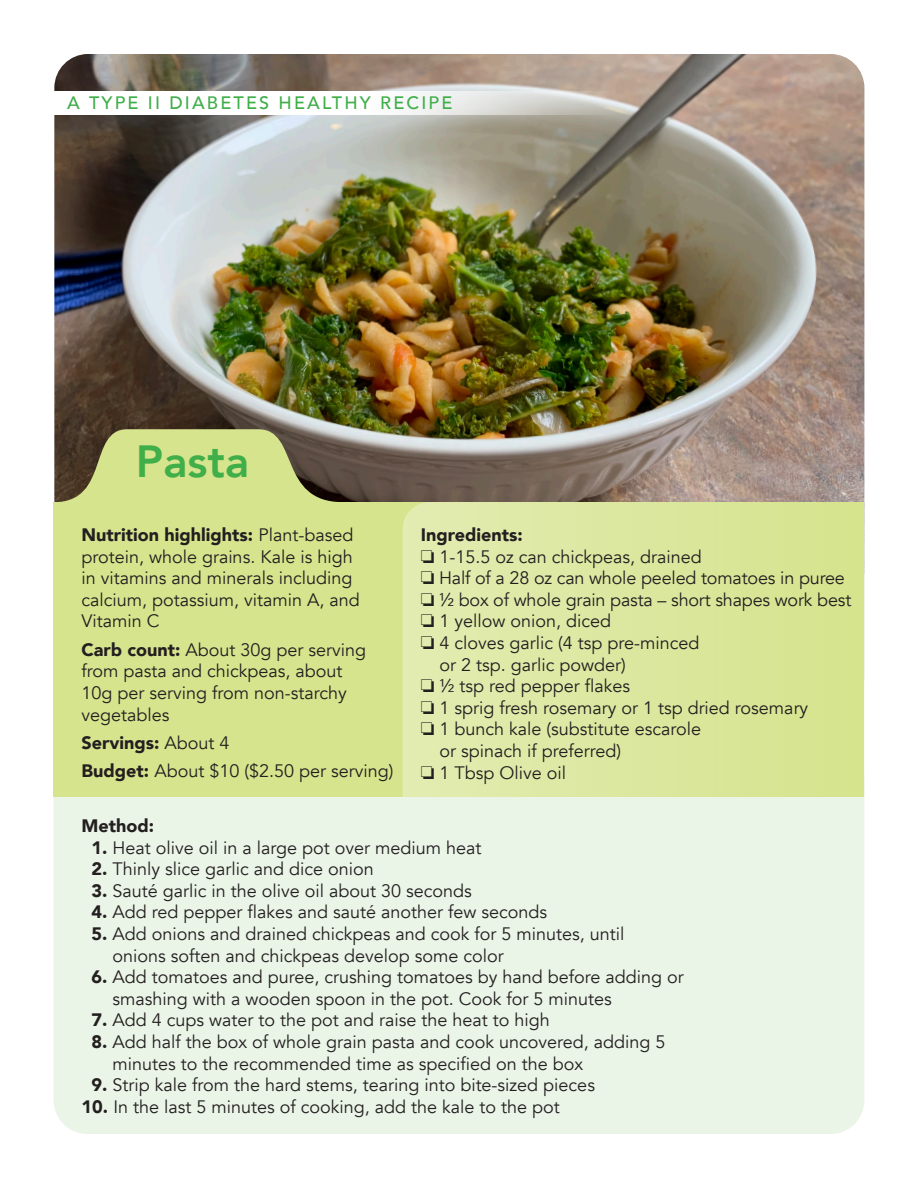
<style>
.page{position:relative;width:918px;height:1188px;background:#fff}
.page>*{position:absolute;margin:0;border:0;box-sizing:border-box;transform-origin:0 0}
.t1{font:800 45px "Avenir";color:#40ae49}
.t2{font:18px/21.6px "Avenir";color:#231f20}
.t3{font:900 18px "Avenir";color:#231f20}
.t4{font:500 18px "Avenir";letter-spacing:.12em;color:#40ae49}
.s1{font-weight:900}
.s2{font-weight:400}
</style>
<div class="page">
<div style="left:54px;top:745px;width:810px;height:389px;background:#eaf4e7;border-radius:34px"></div>
<img style="left:54px;top:54px;width:810px;height:448px">
<svg style="left:54px;top:429px;width:289px;height:73px"></svg>
<div style="left:54px;top:502px;width:810px;height:295px;background:#d6e48d"></div>
<svg style="left:403px;top:502px;width:322px;height:295px"></svg>
<svg style="left:54px;top:91px;width:638px;height:23px"></svg>
<p class="t4" style="left:67px;top:87px;width:387px">A TYPE II DIABETES HEALTHY RECIPE</p>
<p class="t1" style="left:136px;top:427px;width:115px">Pasta</p>
<p class="t2" style="left:81px;top:524px;width:280px"><span class="s1">Nutrition highlights:</span> Plant-based protein, whole grains. Kale is high in vitamins and minerals including calcium, potassium, vitamin A, and<br>Vitamin C</p>
<p class="t2" style="left:81px;top:639px;width:286px"><span class="s1">Carb count:</span> About 30g per serving from pasta and chickpeas, about<br>10g per serving from non-starchy vegetables</p>
<p class="t3" style="left:81px;top:727px;width:150px">Servings: <span class="s2">About 4</span></p>
<p class="t2" style="left:81px;top:761px;width:314px"><span class="s1">Budget:</span> About $10 ($2.50 per serving)</p>
<p class="t3" style="left:421px;top:519px;width:104px">Ingredients:</p>
<p class="t2" style="left:421px;top:546px;width:283px">❏ 1-15.5 oz can chickpeas, drained</p>
<p class="t2" style="left:421px;top:567px;width:426px">❏ Half of a 28 oz can whole peeled tomatoes in puree</p>
<p class="t2" style="left:421px;top:589px;width:432px">❏ ½ box of whole grain pasta – short shapes work best</p>
<p class="t2" style="left:421px;top:611px;width:192px">❏ 1 yellow onion, diced</p>
<p class="t2" style="left:439px;top:632px;width:262px;text-indent:-19px">❏ 4 cloves garlic (4 tsp pre-minced or 2 tsp. garlic powder)</p>
<p class="t2" style="left:421px;top:675px;width:211px">❏ ½ tsp red pepper flakes</p>
<p class="t2" style="left:421px;top:697px;width:389px">❏ 1 sprig fresh rosemary or 1 tsp dried rosemary</p>
<p class="t2" style="left:439px;top:719px;width:263px;text-indent:-19px">❏ 1 bunch kale (substitute escarole or spinach if preferred)</p>
<p class="t2" style="left:421px;top:762px;width:147px">❏ 1 Tbsp Olive oil</p>
<p class="t3" style="left:81px;top:810px;width:74px">Method:</p>
<p class="t2" style="left:91px;top:837px;width:391px"><span class="s1">1.</span> Heat olive oil in a large pot over medium heat</p>
<p class="t2" style="left:91px;top:858px;width:284px"><span class="s1">2.</span> Thinly slice garlic and dice onion</p>
<p class="t2" style="left:91px;top:880px;width:382px"><span class="s1">3.</span> Sauté garlic in the olive oil about 30 seconds</p>
<p class="t2" style="left:91px;top:902px;width:457px"><span class="s1">4.</span> Add red pepper flakes and sauté another few seconds</p>
<p class="t2" style="left:112px;top:923px;width:514px;text-indent:-21px"><span class="s1">5.</span> Add onions and drained chickpeas and cook for 5 minutes, until onions soften and chickpeas develop some color</p>
<p class="t2" style="left:112px;top:966px;width:573px;text-indent:-21px"><span class="s1">6.</span> Add tomatoes and puree, crushing tomatoes by hand before adding or smashing with a wooden spoon in the pot. Cook for 5 minutes</p>
<p class="t2" style="left:91px;top:1010px;width:460px"><span class="s1">7.</span> Add 4 cups water to the pot and raise the heat to high</p>
<p class="t2" style="left:112px;top:1031px;width:555px;text-indent:-21px"><span class="s1">8.</span> Add half the box of whole grain pasta and cook uncovered, adding 5 minutes to the recommended time as specified on the box</p>
<p class="t2" style="left:91px;top:1074px;width:505px"><span class="s1">9.</span> Strip kale from the hard stems, tearing into bite-sized pieces</p>
<p class="t2" style="left:81px;top:1096px;width:480px"><span class="s1">10.</span> In the last 5 minutes of cooking, add the kale to the pot</p>
</div>
